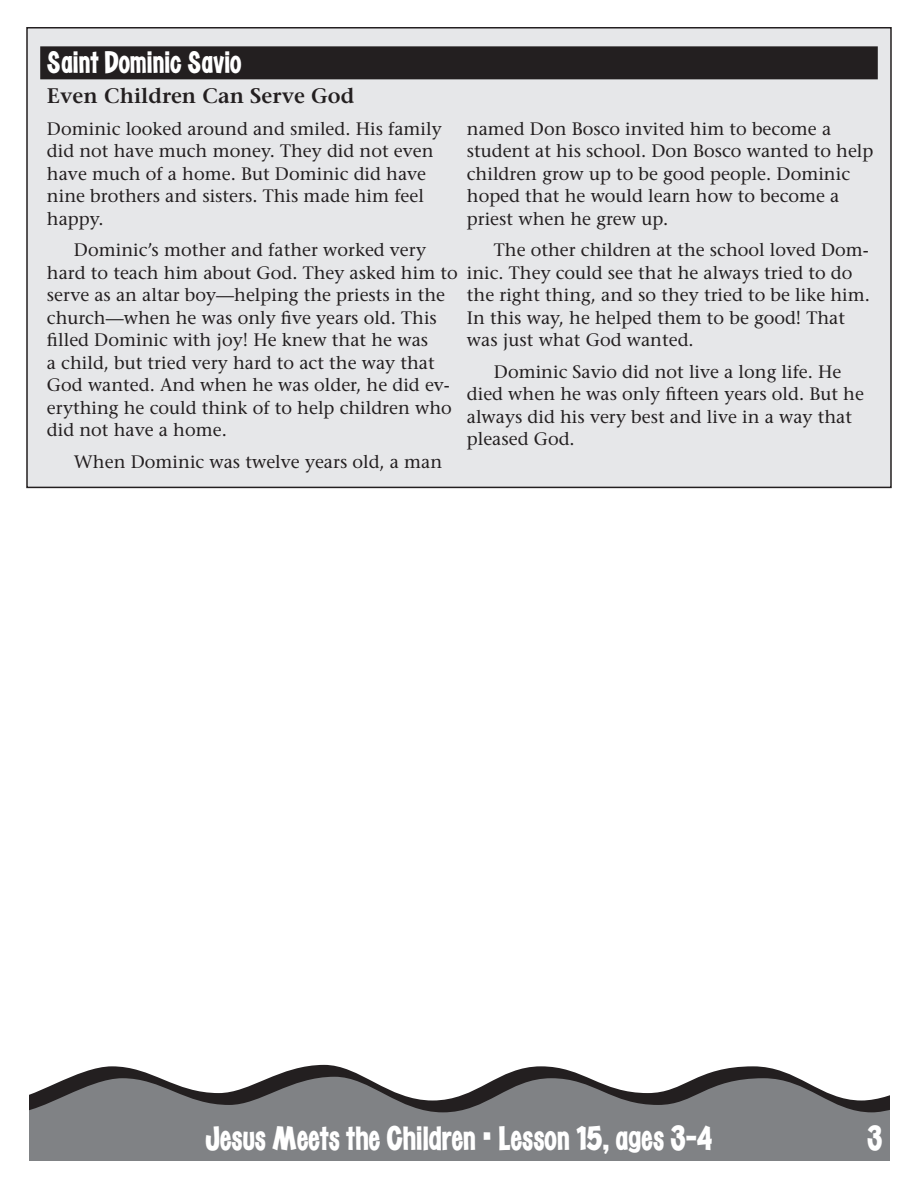
<style>
.page{position:relative;width:918px;height:1188px;background:#fff}
.page>*{position:absolute;margin:0;border:0;box-sizing:border-box;transform-origin:0 0}
.t1{font:34.5px "Cuckoo";color:#fff}
.t2{font:31.5px "Cuckoo";color:#fff}
.t3{font:600 21px "Stone Serif Std";color:#231f20}
.t4{font:500 18px/22.5px "Stone Serif Std";color:#231f20}
</style>
<div class="page">
<svg style="left:71px;top:1065px;width:725px;height:12px"></svg>
<svg style="left:29px;top:1077px;width:861px;height:84px;background:#818285"></svg>
<div style="left:27px;top:28px;width:864px;height:459px;background:#e6e7e9"></div>
<div style="left:40px;top:46px;width:838px;height:33px;background:#231f20"></div>
<h2 class="t2" style="left:47px;top:45px;width:196px">Saint Dominic Savio</h2>
<p class="t3" style="left:47px;top:84px;width:309px">Even Children Can Serve God</p>
<p class="t4" style="left:47px;top:117px;width:396px">Dominic looked around and smiled. His family did not have much money. They did not even have much of a home. But Dominic did have nine brothers and sisters. This made him feel happy.</p>
<p class="t4" style="left:47px;top:239px;width:412px;text-indent:27px">Dominic’s mother and father worked very hard to teach him about God. They asked him to serve as an altar boy—helping the priests in the church—when he was only five years old. This filled Dominic with joy! He knew that he was<br>a child, but tried very hard to act the way that God wanted. And when he was older, he did ev&shy;erything he could think of to help children who did not have a home.</p>
<p class="t4" style="left:74px;top:450px;width:370px">When Dominic was twelve years old, a man</p>
<p class="t4" style="left:467px;top:117px;width:408px">named Don Bosco invited him to become a student at his school. Don Bosco wanted to help children grow up to be good people. Dominic hoped that he would learn how to become a priest when he grew up.</p>
<p class="t4" style="left:467px;top:239px;width:405px;text-indent:27px">The other children at the school loved Dom&shy;inic. They could see that he always tried to do the right thing, and so they tried to be like him.<br>In this way, he helped them to be good! That was just what God wanted.</p>
<p class="t4" style="left:467px;top:360px;width:399px;text-indent:27px">Dominic Savio did not live a long life. He died when he was only fifteen years old. But he always did his very best and live in a way that pleased God.</p>
<h1 class="t1" style="left:205px;top:1118px;width:509px">Jesus Meets the Children • Lesson 15, ages 3-4</h1>
<h1 class="t1" style="left:867px;top:1118px;width:17px">3</h1>
</div>
